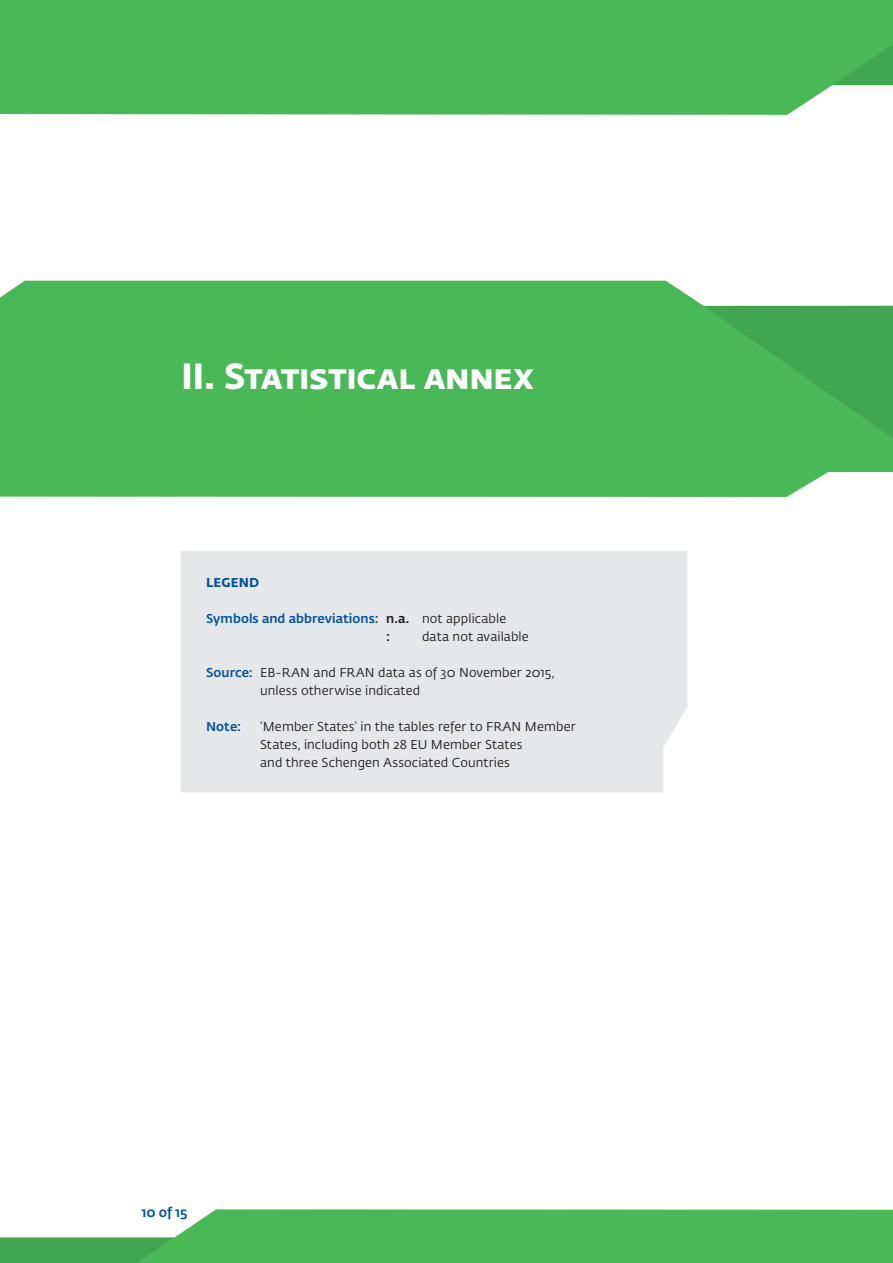
<style>
.page{position:relative;width:893px;height:1263px;background:#fff}
.page>*{position:absolute;margin:0;border:0;box-sizing:border-box;transform-origin:0 0}
.RAU_head1{font:700 36px "Fedra Sans Pro";letter-spacing:-.01em;color:#fff}
.t1{font:500 13.5px "Fedra Sans Pro";color:#0153a0}
.RAU_body{font:12.75px/18px "Fedra Sans Pro";letter-spacing:.005em;color:#231f20}
.RAU_body-2{font:500 12.75px/18px "Fedra Sans Pro";letter-spacing:.005em;color:#0153a0}
.t2{font:700 12.75px "Fedra Sans Pro";letter-spacing:.01em;color:#0153a0}
.s1{color:#231f20}
.s2{font-weight:400;color:#231f20}
.s3{font-weight:500;color:#0153a0}
</style>
<div class="page">
<div style="left:0;top:281px;width:893px;height:216px;background:#49b857"></div>
<svg style="left:704px;top:306px;width:189px;height:132px;background:#45af53"></svg>
<div style="left:181px;top:551px;width:506px;height:241px;background:#e6e7e9"></div>
<div style="left:0;top:0;width:831px;height:115px;background:#49b857"></div>
<svg style="left:831px;top:0;width:62px;height:86px;background:#48b456"></svg>
<div style="left:174px;top:1209px;width:719px;height:54px;background:#49b857"></div>
<svg style="left:0;top:1237px;width:174px;height:26px;background:#45a952"></svg>
<p class="RAU_head1" style="left:181px;top:347px;width:354px">II. Statistical annex</p>
<p class="t2" style="left:206px;top:572px;width:55px">LEGEND</p>
<p class="RAU_body-2" style="left:386px;top:608px;width:122px;text-indent:-180px">Symbols and abbreviations: <span class="s1">n.a.</span> <span class="s2">not applicable </span><span class="s1">:</span></p>
<p class="RAU_body" style="left:422px;top:627px;width:108px">data not available</p>
<p class="RAU_body" style="left:260px;top:663px;width:296px;text-indent:-54px"><span class="s3">Source:</span> EB-RAN and FRAN data as of 30 November 2015, unless otherwise indicated</p>
<p class="RAU_body-2" style="left:206px;top:716px;width:37px">Note:</p>
<p class="RAU_body" style="left:260px;top:717px;width:317px">‘Member States’ in the tables refer to FRAN Member<br>States, including both 28 EU Member States<br>and three Schengen Associated Countries</p>
<p class="t1" style="left:141px;top:1202px;width:48px">10 of 15</p>
</div>
